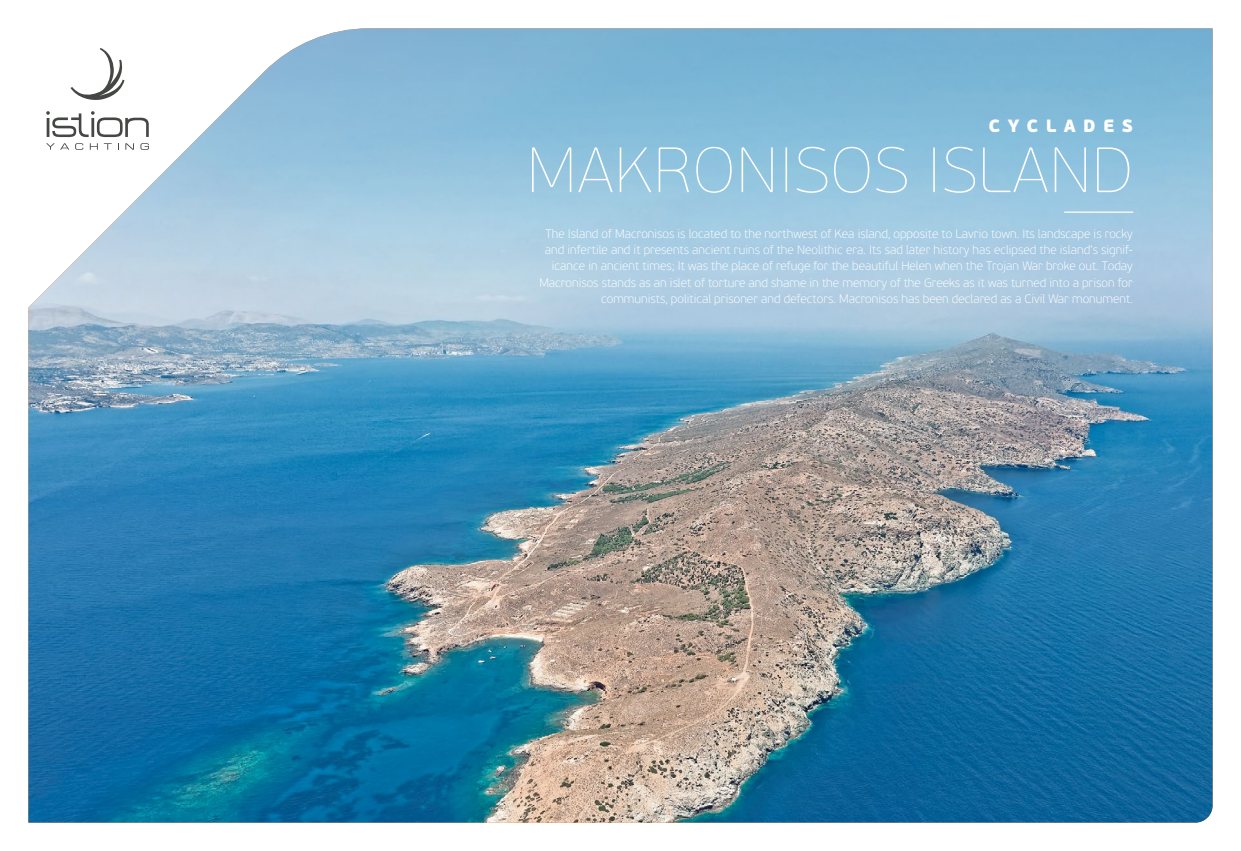
<style>
.page{position:relative;width:1241px;height:851px;background:#fff}
.page>*{position:absolute;margin:0;border:0;box-sizing:border-box;transform-origin:0 0}
.t1{font:63.75px "PF Beau Sans Pro X Thin";letter-spacing:.025em;color:#fff}
.t2{font:900 17.75px "PF Beau Sans Pro";letter-spacing:.42em;color:#fff}
.t3{font:100 12.25px/16.2px "PF Beau Sans Pro";color:#fff;text-align:right}
</style>
<div class="page">
<img style="left:28px;top:28px;width:1184px;height:794px">
<hr style="left:1064px;top:211px;width:68px;height:2px;background:#fff">
<svg style="left:70px;top:48px;width:56px;height:53px"></svg>
<svg style="left:46px;top:111px;width:103px;height:26px"></svg>
<svg style="left:46px;top:143px;width:23px;height:7px"></svg>
<svg style="left:75px;top:143px;width:8px;height:7px"></svg>
<svg style="left:90px;top:143px;width:8px;height:7px"></svg>
<svg style="left:104px;top:143px;width:8px;height:7px"></svg>
<svg style="left:125px;top:143px;width:9px;height:7px"></svg>
<svg style="left:140px;top:143px;width:9px;height:7px"></svg>
<h2 class="t2" style="left:988px;top:114px;width:146px">CYCLADES</h2>
<h1 class="t1" style="left:527px;top:134px;width:607px">MAKRONISOS ISLAND</h1>
<p class="t3" style="left:539px;top:225px;width:595px">The Island of Macronisos is located to the northwest of Kea island, opposite to Lavrio town. Its landscape is rocky and infertile and it presents ancient ruins of the Neolithic era. Its sad later history has eclipsed the island’s signif&shy;icance in ancient times; It was the place of refuge for the beautiful Helen when the Trojan War broke out. Today Macronisos stands as an islet of torture and shame in the memory of the Greeks as it was turned into a prison for communists, political prisoner and defectors. Macronisos has been declared as a Civil War monument.</p>
</div>
